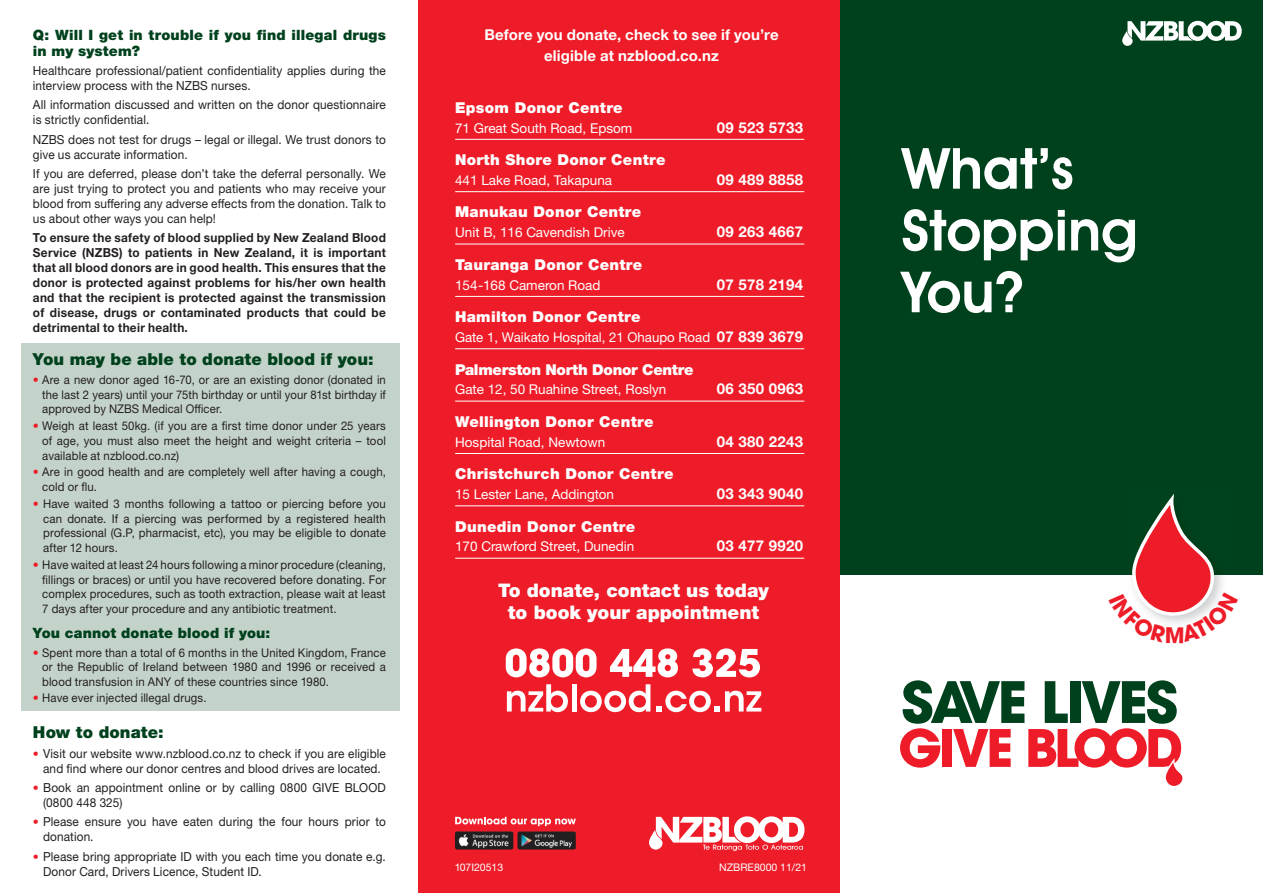
<style>
.page{position:relative;width:1263px;height:893px;background:#fff}
.page>*{position:absolute;margin:0;border:0;box-sizing:border-box;transform-origin:0 0}
.t1{font:600 57px/61.8px "Avant Garde IT Cby BT";color:#fff}
.t2{font:900 18.75px/22.5px "Helvetica Neue LTW1 G";color:#fff;text-align:center}
.t3{font:900 16.5px "Helvetica Neue LTW1 G";letter-spacing:.005em;color:#00411d}
.t4{font:900 15px "Helvetica Neue LTW1 G";letter-spacing:.02em;color:#fff}
.t5{font:700 15px/20.2px "Helvetica Neue LTW1 G";letter-spacing:.02em;color:#fff;text-align:center}
.t6{font:900 15px "Helvetica Neue LTW1 G";letter-spacing:-.02em;color:#fff}
.t7{font:900 14.25px/15.9px "Helvetica Neue LTW1 G";letter-spacing:.01em;color:#00411d}
.t8{font:13.5px "Helvetica Neue LTW1 G";color:#fff}
.t9{font:12.45px/15px "Helvetica Neue LTW1 G";letter-spacing:.01em;color:#231f20;scale:.95 1}
.t10{font:700 12.45px/15px "Helvetica Neue LTW1 G";letter-spacing:.02em;color:#231f20;text-align:justify;scale:.95 1}
.t11{font:12px/14.7px "Helvetica Neue LTW1 G";letter-spacing:.01em;color:#231f20;text-align:justify;scale:.95 1}
.t12{font:12px/14.7px "Helvetica Neue LTW1 G";letter-spacing:.01em;color:#231f20;text-align:justify;scale:.94 1}
.t13{font:10.5px "Helvetica Neue LTW1 G";color:#fff}
.s1{color:#ee1c28}
.s2{font-size:12px;color:#ee1c28}
.s3{font-weight:700;font-size:15px}
</style>
<div class="page">
<div style="left:21px;top:343px;width:379px;height:368px;background:#c4d3ca"></div>
<div style="left:840px;top:0;width:423px;height:574px;background:#00411d"></div>
<svg style="left:1122px;top:21px;width:120px;height:25px"></svg>
<svg style="left:900px;top:680px;width:283px;height:106px"></svg>
<div style="left:419px;top:0;width:421px;height:893px;background:#ee1c28"></div>
<hr style="left:455px;top:139px;width:349px;height:1px;background:#fff">
<hr style="left:455px;top:191px;width:349px;height:1px;background:#fff">
<hr style="left:455px;top:244px;width:349px;height:1px;background:#fff">
<hr style="left:455px;top:296px;width:349px;height:1px;background:#fff">
<hr style="left:455px;top:348px;width:349px;height:1px;background:#fff">
<hr style="left:455px;top:401px;width:349px;height:1px;background:#fff">
<hr style="left:455px;top:453px;width:349px;height:1px;background:#fff">
<hr style="left:455px;top:505px;width:349px;height:1px;background:#fff">
<hr style="left:455px;top:558px;width:349px;height:1px;background:#fff">
<svg style="left:506px;top:648px;width:90px;height:29px"></svg>
<svg style="left:610px;top:648px;width:68px;height:29px"></svg>
<svg style="left:692px;top:648px;width:68px;height:29px"></svg>
<svg style="left:507px;top:684px;width:61px;height:28px"></svg>
<hr style="left:572px;top:684px;width:4px;height:27px;background:#fff">
<svg style="left:580px;top:684px;width:70px;height:28px"></svg>
<svg style="left:656px;top:691px;width:63px;height:21px"></svg>
<svg style="left:725px;top:691px;width:36px;height:20px"></svg>
<svg style="left:455px;top:817px;width:121px;height:9px"></svg>
<svg style="left:649px;top:816px;width:155px;height:35px"></svg>
<img style="left:455px;top:831px;width:58px;height:18px">
<img style="left:517px;top:831px;width:59px;height:18px">
<svg style="left:1109px;top:500px;width:129px;height:123px"></svg>
<p class="t7" style="left:33px;top:27px;width:354px">Q: Will I get in trouble if you find illegal drugs in my system?</p>
<p class="t9" style="left:33px;top:63px;width:373px">Healthcare professional/patient confidentiality applies during the interview process with the NZBS nurses.</p>
<p class="t9" style="left:33px;top:97px;width:373px">All information discussed and written on the donor questionnaire is strictly confidential.</p>
<p class="t9" style="left:33px;top:132px;width:373px">NZBS does not test for drugs – legal or illegal. We trust donors to give us accurate information.</p>
<p class="t9" style="left:33px;top:166px;width:373px;text-align:justify">If you are deferred, please don’t take the deferral personally. We are just trying to protect you and patients who may receive your blood from suffering any adverse effects from the donation. Talk to us about other ways you can help!</p>
<p class="t10" style="left:33px;top:230px;width:373px">To ensure the safety of blood supplied by New Zealand Blood Service (NZBS) to patients in New Zealand, it is important that all blood donors are in good health. This ensures that the donor is protected against problems for his/her own health and that the recipient is protected against the transmission of disease, drugs or contaminated products that could be detrimental to their health.</p>
<h3 class="t3" style="left:33px;top:349px;width:342px">You may be able to donate blood if you:</h3>
<p class="t12" style="left:42px;top:372px;width:367px;text-indent:-9px"><span class="s1">•</span> Are a new donor aged 16-70, or are an existing donor (donated in the last 2 years) until your 75th birthday or until your 81st birthday if approved by NZBS Medical Officer.</p>
<p class="t11" style="left:42px;top:418px;width:363px;text-indent:-9px"><span class="s1">•</span> Weigh at least 50kg. (if you are a first time donor under 25 years of age, you must also meet the height and weight criteria – tool available at nzblood.co.nz)</p>
<p class="t11" style="left:42px;top:465px;width:363px;text-indent:-9px"><span class="s1">•</span> Are in good health and are completely well after having a cough, cold or flu.</p>
<p class="t11" style="left:43px;top:496px;width:362px;text-indent:-10px"><span class="s1">•</span> Have waited 3 months following a tattoo or piercing before you can donate. If a piercing was performed by a registered health professional (G.P, pharmacist, etc), you may be eligible to donate after 12 hours.</p>
<p class="t11" style="left:42px;top:557px;width:363px;text-indent:-9px"><span class="s1">•</span> Have waited at least 24 hours following a minor procedure (cleaning, fillings or braces) or until you have recovered before donating. For complex procedures, such as tooth extraction, please wait at least 7 days after your procedure and any antibiotic treatment.</p>
<p class="t7" style="left:33px;top:625px;width:239px">You cannot donate blood if you:</p>
<p class="t12" style="left:42px;top:645px;width:367px;text-indent:-9px"><span class="s1">•</span> Spent more than a total of 6 months in the United Kingdom, France or the Republic of Ireland between 1980 and 1996 or received a blood transfusion in ANY of these countries since 1980.</p>
<p class="t11" style="left:33px;top:690px;width:184px"><span class="s1">•</span> Have ever injected illegal drugs.</p>
<h3 class="t3" style="left:33px;top:723px;width:132px">How to donate:</h3>
<p class="t9" style="left:33px;top:746px;width:373px;text-align:center"><span class="s2">•</span> Visit our website www.nzblood.co.nz to check if you are eligible and find where our donor centres and blood drives are located.</p>
<p class="t9" style="left:43px;top:780px;width:362px;text-indent:-10px"><span class="s2">•</span> Book an appointment online or by calling 0800 GIVE BLOOD (0800 448 325)</p>
<p class="t9" style="left:43px;top:814px;width:362px;text-indent:-10px"><span class="s2">•</span> Please ensure you have eaten during the four hours prior to donation.</p>
<p class="t9" style="left:43px;top:848px;width:362px;text-indent:-10px"><span class="s2">•</span> Please bring appropriate ID with you each time you donate e.g.<br>Donor Card, Drivers Licence, Student ID.</p>
<p class="t5" style="left:484px;top:25px;width:296px">Before you donate, check to see if you’re eligible at nzblood.co.nz</p>
<p class="t4" style="left:455px;top:98px;width:169px">Epsom Donor Centre</p>
<p class="t8" style="left:455px;top:119px;width:179px">71 Great South Road, Epsom</p>
<p class="t5" style="left:717px;top:117px;width:88px">09 523 5733</p>
<p class="t4" style="left:455px;top:151px;width:212px">North Shore Donor Centre</p>
<p class="t8" style="left:455px;top:172px;width:158px">441 Lake Road, Takapuna</p>
<p class="t5" style="left:717px;top:169px;width:88px">09 489 8858</p>
<p class="t4" style="left:455px;top:203px;width:188px">Manukau Donor Centre</p>
<p class="t8" style="left:455px;top:224px;width:171px">Unit B, 116 Cavendish Drive</p>
<p class="t5" style="left:717px;top:222px;width:88px">09 263 4667</p>
<p class="t4" style="left:455px;top:255px;width:189px">Tauranga Donor Centre</p>
<p class="t8" style="left:455px;top:276px;width:147px">154-168 Cameron Road</p>
<p class="t5" style="left:717px;top:274px;width:88px">07 578 2194</p>
<p class="t4" style="left:455px;top:308px;width:187px">Hamilton Donor Centre</p>
<p class="t8" style="left:455px;top:329px;width:349px">Gate 1, Waikato Hospital, 21 Ohaupo Road <span class="s3">07 839 3679</span></p>
<p class="t6" style="left:455px;top:360px;width:240px">Palmerston North Donor Centre</p>
<p class="t8" style="left:455px;top:381px;width:213px">Gate 12, 50 Ruahine Street, Roslyn</p>
<p class="t5" style="left:717px;top:379px;width:88px">06 350 0963</p>
<p class="t4" style="left:455px;top:413px;width:200px">Wellington Donor Centre</p>
<p class="t8" style="left:455px;top:434px;width:152px">Hospital Road, Newtown</p>
<p class="t5" style="left:717px;top:431px;width:88px">04 380 2243</p>
<p class="t4" style="left:455px;top:465px;width:220px">Christchurch Donor Centre</p>
<p class="t8" style="left:455px;top:486px;width:160px">15 Lester Lane, Addington</p>
<p class="t5" style="left:717px;top:483px;width:88px">03 343 9040</p>
<p class="t4" style="left:455px;top:517px;width:182px">Dunedin Donor Centre</p>
<p class="t8" style="left:455px;top:538px;width:181px">170 Crawford Street, Dunedin</p>
<p class="t5" style="left:717px;top:536px;width:88px">03 477 9920</p>
<h2 class="t2" style="left:498px;top:579px;width:272px">To donate, contact us today to book your appointment</h2>
<p class="t13" style="left:455px;top:861px;width:50px">107I20513</p>
<p class="t13" style="left:719px;top:861px;width:89px">NZBRE8000 11/21</p>
<h1 class="t1" style="left:902px;top:137px;width:238px">What’s<br>Stopping<br>You?</h1>
</div>
